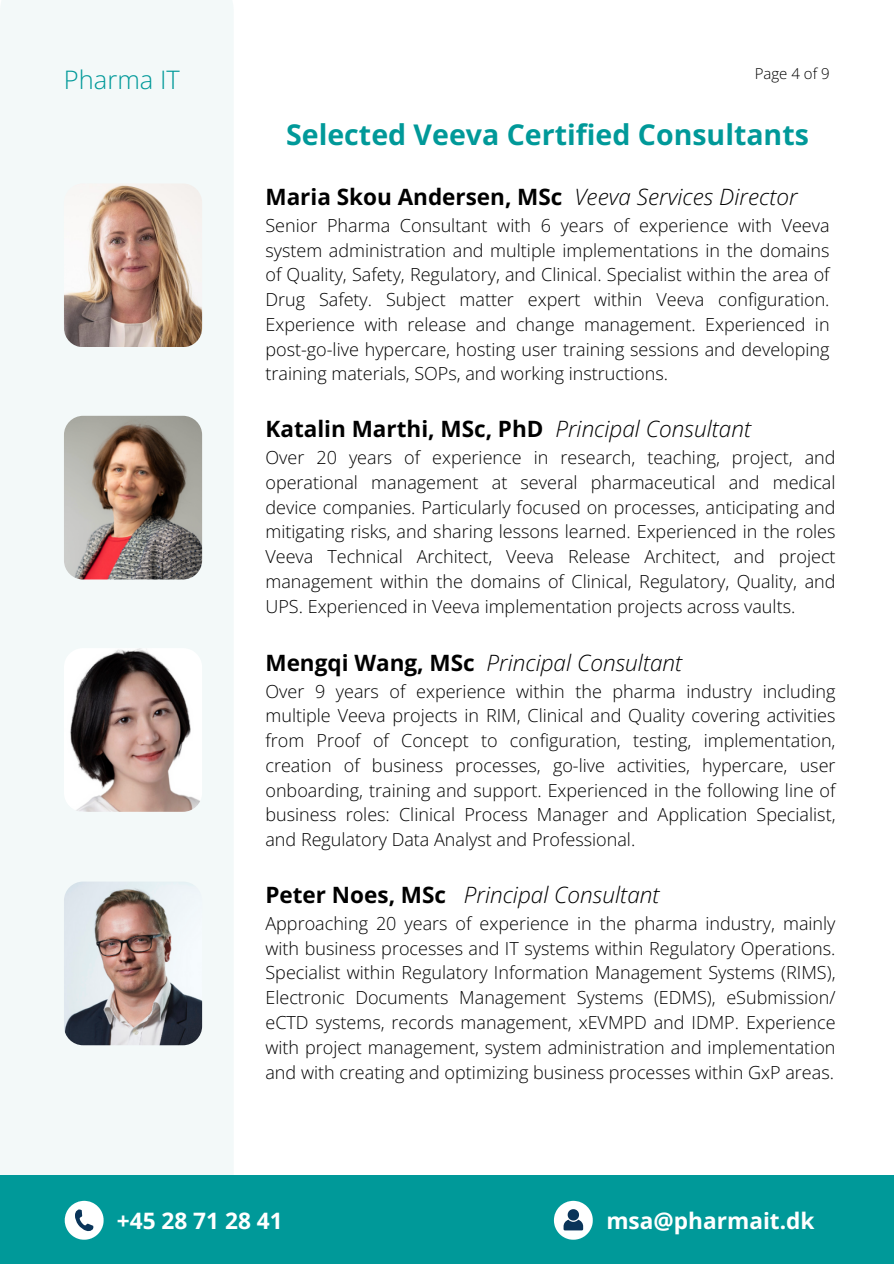
<style>
.page{position:relative;width:894px;height:1264px;background:#fff}
.page>*{position:absolute;margin:0;border:0;box-sizing:border-box;transform-origin:0 0}
.t1{font:700 28.5px "Open Sans";color:#099}
.t2{font:300 25.5px "Open Sans";color:#099}
.t3{font:700 22.65px "Open Sans";color:#fff}
.t4{font:700 22.5px "Open Sans";color:#000}
.t5{font:italic 300 22.5px "Open Sans";color:#000}
.t6{font:300 18px/24.8px "Open Sans";color:#000;text-align:justify}
.t7{font:300 15px "Open Sans";color:#000}
.s1{font-weight:300;font-style:italic}
.s2{font-weight:700;font-style:normal}
</style>
<div class="page">
<div style="left:0;top:0;width:233px;height:1175px;background:#f3f9f9"></div>
<img style="left:64px;top:183px;width:138px;height:164px;border-radius:19px">
<img style="left:64px;top:416px;width:138px;height:163px;border-radius:19px">
<div style="left:0;top:1175px;width:893px;height:88px;background:#099"></div>
<svg style="left:553px;top:1200px;width:39px;height:39px"></svg>
<svg style="left:65px;top:1200px;width:39px;height:39px"></svg>
<img style="left:64px;top:648px;width:138px;height:163px;border-radius:19px">
<img style="left:64px;top:881px;width:138px;height:164px;border-radius:19px">
<h4 class="t2" style="left:64px;top:62px;width:117px">Pharma IT</h4>
<h4 class="t7" style="left:754px;top:63px;width:76px">Page 4 of 9</h4>
<p class="t1" style="left:286px;top:114px;width:524px">Selected Veeva Certified Consultants</p>
<p class="t4" style="left:265px;top:181px;width:533px">Maria Skou Andersen, MSc <span class="s1">Veeva Services Director</span></p>
<p class="t6" style="left:265px;top:212px;width:565px">Senior Pharma Consultant with 6 years of experience with Veeva system administration and multiple implementations in the domains of Quality, Safety, Regulatory, and Clinical. Specialist within the area of Drug Safety. Subject matter expert within Veeva configuration.<br>Experience with release and change management. Experienced in post-go-live hypercare, hosting user training sessions and developing training materials, SOPs, and working instructions.</p>
<h1 class="t4" style="left:265px;top:413px;width:487px">Katalin Marthi, MSc, PhD <span class="s1">Principal Consultant</span></h1>
<h1 class="t6" style="left:265px;top:445px;width:571px">Over 20 years of experience in research, teaching, project, and operational management at several pharmaceutical and medical device companies. Particularly focused on processes, anticipating and mitigating risks, and sharing lessons learned. Experienced in the roles Veeva Technical Architect, Veeva Release Architect, and project management within the domains of Clinical, Regulatory, Quality, and UPS. Experienced in Veeva implementation projects across vaults.</h1>
<p class="t5" style="left:265px;top:646px;width:418px"><span class="s2">Mengqi Wang, MSc</span> Principal Consultant</p>
<p class="t6" style="left:265px;top:678px;width:571px">Over 9 years of experience within the pharma industry including multiple Veeva projects in RIM, Clinical and Quality covering activities from Proof of Concept to configuration, testing, implementation, creation of business processes, go-live activities, hypercare, user onboarding, training and support. Experienced in the following line of business roles: Clinical Process Manager and Application Specialist, and Regulatory Data Analyst and Professional.</p>
<h3 class="t5" style="left:265px;top:878px;width:395px"><span class="s2">Peter Noes, MSc</span> Principal Consultant</h3>
<h3 class="t6" style="left:265px;top:910px;width:571px">Approaching 20 years of experience in the pharma industry, mainly with business processes and IT systems within Regulatory Operations.<br>Specialist within Regulatory Information Management Systems (RIMS), Electronic Documents Management Systems (EDMS), eSubmission/ eCTD systems, records management, xEVMPD and IDMP. Experience with project management, system administration and implementation and with creating and optimizing business processes within GxP areas.</h3>
<h4 class="t3" style="left:117px;top:1204px;width:167px">+45 28 71 28 41</h4>
<h4 class="t3" style="left:606px;top:1204px;width:210px">msa@pharmait.dk</h4>
</div>
